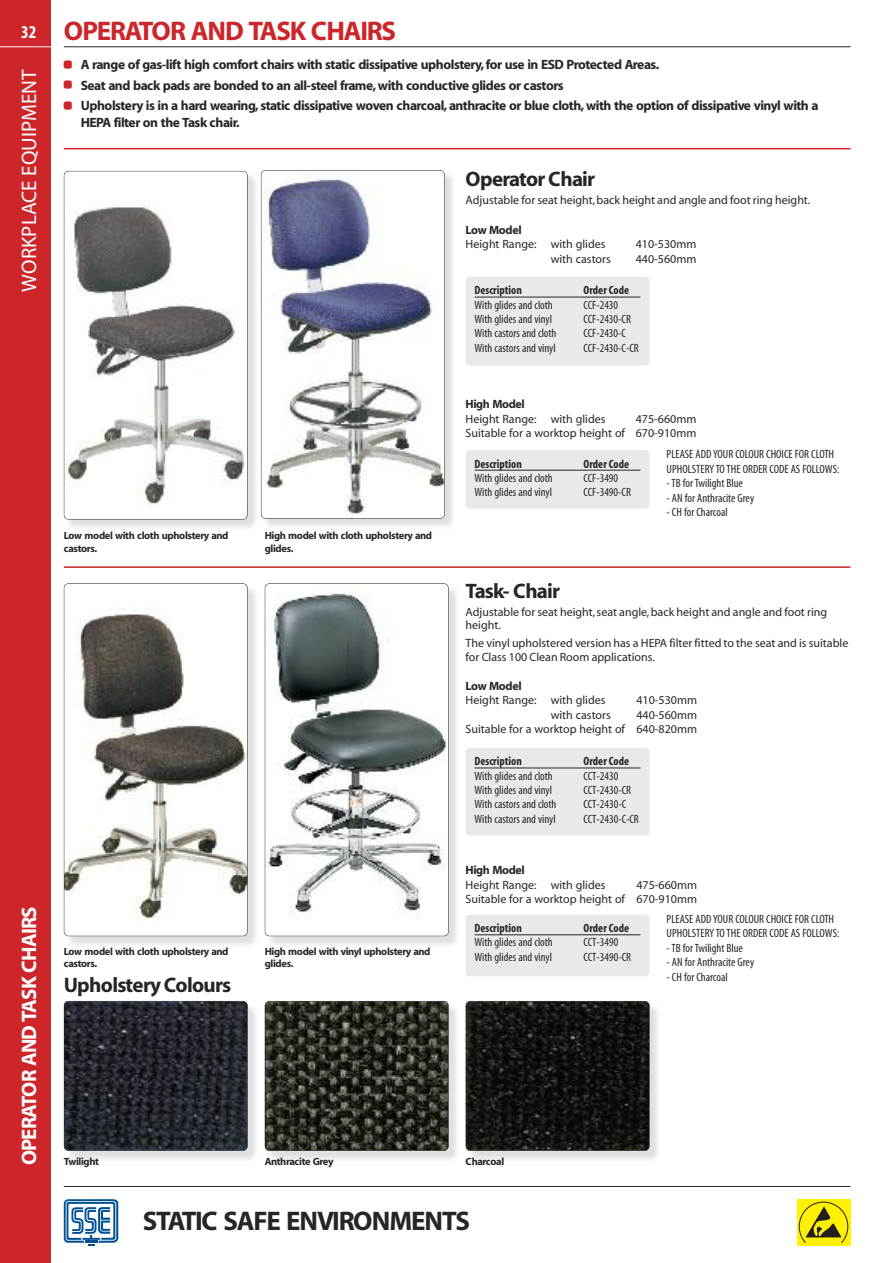
<style>
.page{position:relative;width:893px;height:1263px;background:#fff}
.page>*{position:absolute;margin:0;border:0;box-sizing:border-box;transform-origin:0 0}
.t1{font:700 27px "Myriad";letter-spacing:-.045em;color:#272627}
.t2{font:700 27px "Myriad";letter-spacing:-.045em;color:#cc262b}
.t3{font:700 21px "Myriad";letter-spacing:-.035em;color:#272627}
.t4{font:700 21px "Myriad";letter-spacing:-.045em;color:#fff}
.t5{font:21px "Myriad";color:#fff}
.t6{font:700 condensed 18px "Myriad";color:#fff}
.t7{font:700 13.5px/20.5px "Myriad";letter-spacing:-.04em;color:#272627}
.t8{font:condensed 12px/14.4px "Myriad";color:#272627}
.t9{font:12px/14.4px "Myriad";color:#272627;text-align:right}
.t10{font:700 condensed 12px "Myriad";color:#272627}
.t11{font:700 12px "Myriad";letter-spacing:-.03em;color:#272627}
.t12{font:700 10.5px/12.6px "Myriad";letter-spacing:-.035em;color:#272627}
</style>
<div class="page">
<div style="left:0;top:0;width:51px;height:1263px;background:#cc262b"></div>
<svg style="left:64px;top:1199px;width:54px;height:47px"></svg>
<hr style="left:64px;top:1186px;width:786px;height:1px;background:#272627">
<hr style="left:64px;top:46px;width:786px;height:1px;background:#272627">
<hr style="left:0;top:46px;width:51px;height:1px;background:#fff">
<hr style="left:64px;top:148px;width:786px;height:1px;background:#cc262b">
<img style="left:66px;top:200px;width:179px;height:309px">
<div style="left:64px;top:171px;width:184px;height:348px;border:1px solid #272627;border-radius:5px"></div>
<img style="left:260px;top:174px;width:1px;height:341px">
<img style="left:263px;top:174px;width:180px;height:341px">
<div style="left:261px;top:170px;width:184px;height:349px;border:1px solid #272627;border-radius:5px"></div>
<img style="left:64px;top:583px;width:183px;height:353px;border-radius:4px">
<div style="left:64px;top:583px;width:184px;height:353px;border:1px solid #272627;border-radius:5px"></div>
<img style="left:264px;top:586px;width:1px;height:347px">
<img style="left:265px;top:583px;width:183px;height:353px;border-radius:4px">
<div style="left:265px;top:583px;width:184px;height:353px;border:1px solid #272627;border-radius:5px"></div>
<div style="left:466px;top:450px;width:183px;height:59px;background:#e9e9e9;border-radius:4px"></div>
<hr style="left:475px;top:470px;width:165px;height:1px;background:#272627">
<div style="left:797px;top:1199px;width:53px;height:47px;background:#fff101"></div>
<svg style="left:798px;top:1201px;width:51px;height:42px"></svg>
<hr style="left:64px;top:566px;width:786px;height:2px;background:#cc262b">
<div style="left:466px;top:748px;width:183px;height:87px;background:#e9e9e9;border-radius:4px"></div>
<hr style="left:475px;top:768px;width:165px;height:1px;background:#272627">
<img style="left:63px;top:1001px;width:595px;height:159px">
<img style="left:64px;top:1001px;width:183px;height:150px;border-radius:4px">
<div style="left:64px;top:1001px;width:184px;height:150px;border:1px solid #272627;border-radius:5px"></div>
<img style="left:264px;top:1001px;width:1px;height:159px">
<img style="left:265px;top:1001px;width:183px;height:150px;border-radius:4px">
<div style="left:265px;top:1001px;width:184px;height:150px;border:1px solid #272627;border-radius:5px"></div>
<img style="left:465px;top:1001px;width:1px;height:159px">
<img style="left:466px;top:1001px;width:183px;height:150px;border-radius:4px">
<div style="left:466px;top:1001px;width:183px;height:150px;border:1px solid #272627;border-radius:5px"></div>
<div style="left:466px;top:277px;width:183px;height:89px;background:#e9e9e9;border-radius:4px"></div>
<hr style="left:475px;top:297px;width:165px;height:1px;background:#272627">
<div style="left:466px;top:915px;width:183px;height:61px;background:#e9e9e9;border-radius:4px"></div>
<hr style="left:475px;top:934px;width:165px;height:1px;background:#272627">
<h3 class="t6" style="left:21px;top:26px;width:17px">32</h3>
<h2 class="t5" style="left:21px;top:291px;width:224px;rotate:-90deg">WORKPLACE EQUIPMENT</h2>
<h2 class="t4" style="left:21px;top:1165px;width:260px;rotate:-90deg">OPERATOR AND TASK CHAIRS</h2>
<h1 class="t2" style="left:64px;top:21px;width:334px">OPERATOR AND TASK CHAIRS</h1>
<p class="t7" style="left:64px;top:55px;width:756px"><sup>W</sup> A range of gas-lift high comfort chairs with static dissipative upholstery,for use in ESD Protected Areas.<br><sup>W</sup> Seat and back pads are bonded to an all-steel frame,with conductive glides or castors<br><sup>W</sup> Upholstery is in a hard wearing, static dissipative woven charcoal, anthracite or blue cloth, with the option of dissipative vinyl with a</p>
<p class="t7" style="left:81px;top:113px;width:160px">HEPA filter on the Task chair.</p>
<h2 class="t3" style="left:466px;top:171px;width:131px">Operator Chair</h2>
<p class="t9" style="left:466px;top:193px;width:346px">Adjustable for seat height,back height and angle and foot ring height.</p>
<p class="t11" style="left:466px;top:225px;width:58px">Low Model</p>
<p class="t9" style="left:466px;top:238px;width:141px">Height Range: with glides</p>
<p class="t9" style="left:636px;top:238px;width:62px">410-530mm</p>
<p class="t9" style="left:551px;top:252px;width:62px">with castors</p>
<p class="t9" style="left:636px;top:252px;width:62px">440-560mm</p>
<p class="t10" style="left:475px;top:286px;width:49px">Description</p>
<p class="t10" style="left:584px;top:286px;width:47px">Order Code</p>
<p class="t8" style="left:475px;top:299px;width:80px">With glides and cloth</p>
<p class="t8" style="left:584px;top:299px;width:36px">CCF-2430</p>
<p class="t8" style="left:475px;top:313px;width:79px">With glides and vinyl</p>
<p class="t8" style="left:584px;top:313px;width:49px">CCF-2430-CR</p>
<p class="t8" style="left:475px;top:327px;width:83px">With castors and cloth</p>
<p class="t8" style="left:584px;top:327px;width:44px">CCF-2430-C</p>
<p class="t8" style="left:475px;top:342px;width:82px">With castors and vinyl</p>
<p class="t8" style="left:584px;top:342px;width:57px">CCF-2430-C-CR</p>
<p class="t11" style="left:466px;top:400px;width:61px">High Model</p>
<p class="t9" style="left:466px;top:412px;width:141px">Height Range: with glides</p>
<p class="t9" style="left:466px;top:412px;width:232px">475-660mm<br>Suitable for a worktop height of 670-910mm</p>
<p class="t12" style="left:64px;top:530px;width:166px">Low model with cloth upholstery and castors.</p>
<p class="t12" style="left:265px;top:530px;width:169px">High model with cloth upholstery and glides.</p>
<p class="t12" style="left:64px;top:946px;width:166px">Low model with cloth upholstery and castors.</p>
<p class="t12" style="left:265px;top:946px;width:167px">High model with vinyl upholstery and glides.</p>
<h2 class="t3" style="left:64px;top:977px;width:169px">Upholstery Colours</h2>
<p class="t10" style="left:475px;top:459px;width:49px">Description</p>
<p class="t10" style="left:584px;top:459px;width:47px">Order Code</p>
<p class="t8" style="left:475px;top:472px;width:80px">With glides and cloth</p>
<p class="t8" style="left:584px;top:472px;width:36px">CCF-3490</p>
<p class="t8" style="left:475px;top:486px;width:79px">With glides and vinyl</p>
<p class="t8" style="left:584px;top:486px;width:49px">CCF-3490-CR</p>
<p class="t8" style="left:666px;top:448px;width:174px">PLEASE ADD YOUR COLOUR CHOICE FOR CLOTH<br>UPHOLSTERYTO THE ORDER CODE AS FOLLOWS: -TB forTwilight Blue</p>
<p class="t8" style="left:666px;top:491px;width:89px">- AN for Anthracite Grey</p>
<p class="t8" style="left:666px;top:506px;width:63px">- CH for Charcoal</p>
<h2 class="t3" style="left:466px;top:583px;width:96px">Task- Chair</h2>
<p class="t9" style="left:466px;top:606px;width:363px;line-height:13.5px;text-align:left">Adjustable for seat height,seat angle,back height and angle and foot ring height.</p>
<p class="t9" style="left:466px;top:637px;width:384px;line-height:13.5px;text-align:left">The vinyl upholstered version has a HEPA filter fitted to the seat and is suitable for Class 100 Clean Room applications.</p>
<p class="t11" style="left:466px;top:681px;width:58px">Low Model</p>
<p class="t9" style="left:466px;top:694px;width:141px">Height Range: with glides</p>
<p class="t9" style="left:636px;top:694px;width:62px">410-530mm</p>
<p class="t9" style="left:551px;top:708px;width:62px">with castors</p>
<p class="t9" style="left:466px;top:708px;width:233px">440-560mm<br>Suitable for a worktop height of 640-820mm</p>
<p class="t10" style="left:475px;top:757px;width:49px">Description</p>
<p class="t10" style="left:584px;top:757px;width:47px">Order Code</p>
<p class="t8" style="left:475px;top:769px;width:80px">With glides and cloth</p>
<p class="t8" style="left:584px;top:769px;width:36px">CCT-2430</p>
<p class="t8" style="left:475px;top:784px;width:79px">With glides and vinyl</p>
<p class="t8" style="left:584px;top:784px;width:49px">CCT-2430-CR</p>
<p class="t8" style="left:475px;top:798px;width:83px">With castors and cloth</p>
<p class="t8" style="left:584px;top:798px;width:44px">CCT-2430-C</p>
<p class="t8" style="left:475px;top:813px;width:82px">With castors and vinyl</p>
<p class="t8" style="left:584px;top:813px;width:57px">CCT-2430-C-CR</p>
<p class="t11" style="left:466px;top:866px;width:61px">High Model</p>
<p class="t9" style="left:466px;top:878px;width:141px">Height Range: with glides</p>
<p class="t9" style="left:466px;top:878px;width:233px">475-660mm<br>Suitable for a worktop height of 670-910mm</p>
<p class="t10" style="left:475px;top:924px;width:49px">Description</p>
<p class="t10" style="left:584px;top:924px;width:47px">Order Code</p>
<p class="t8" style="left:475px;top:936px;width:80px">With glides and cloth</p>
<p class="t8" style="left:584px;top:936px;width:36px">CCT-3490</p>
<p class="t8" style="left:475px;top:951px;width:79px">With glides and vinyl</p>
<p class="t8" style="left:584px;top:951px;width:49px">CCT-3490-CR</p>
<p class="t8" style="left:666px;top:913px;width:174px">PLEASE ADD YOUR COLOUR CHOICE FOR CLOTH<br>UPHOLSTERYTO THE ORDER CODE AS FOLLOWS: -TB forTwilight Blue</p>
<p class="t8" style="left:666px;top:956px;width:89px">- AN for Anthracite Grey</p>
<p class="t8" style="left:666px;top:970px;width:63px">- CH for Charcoal</p>
<p class="t12" style="left:64px;top:1156px;width:37px">Twilight</p>
<p class="t12" style="left:265px;top:1156px;width:70px">Anthracite Grey</p>
<p class="t12" style="left:466px;top:1156px;width:40px">Charcoal</p>
<h1 class="t1" style="left:143px;top:1210px;width:329px">STATIC SAFE ENVIRONMENTS</h1>
</div>
